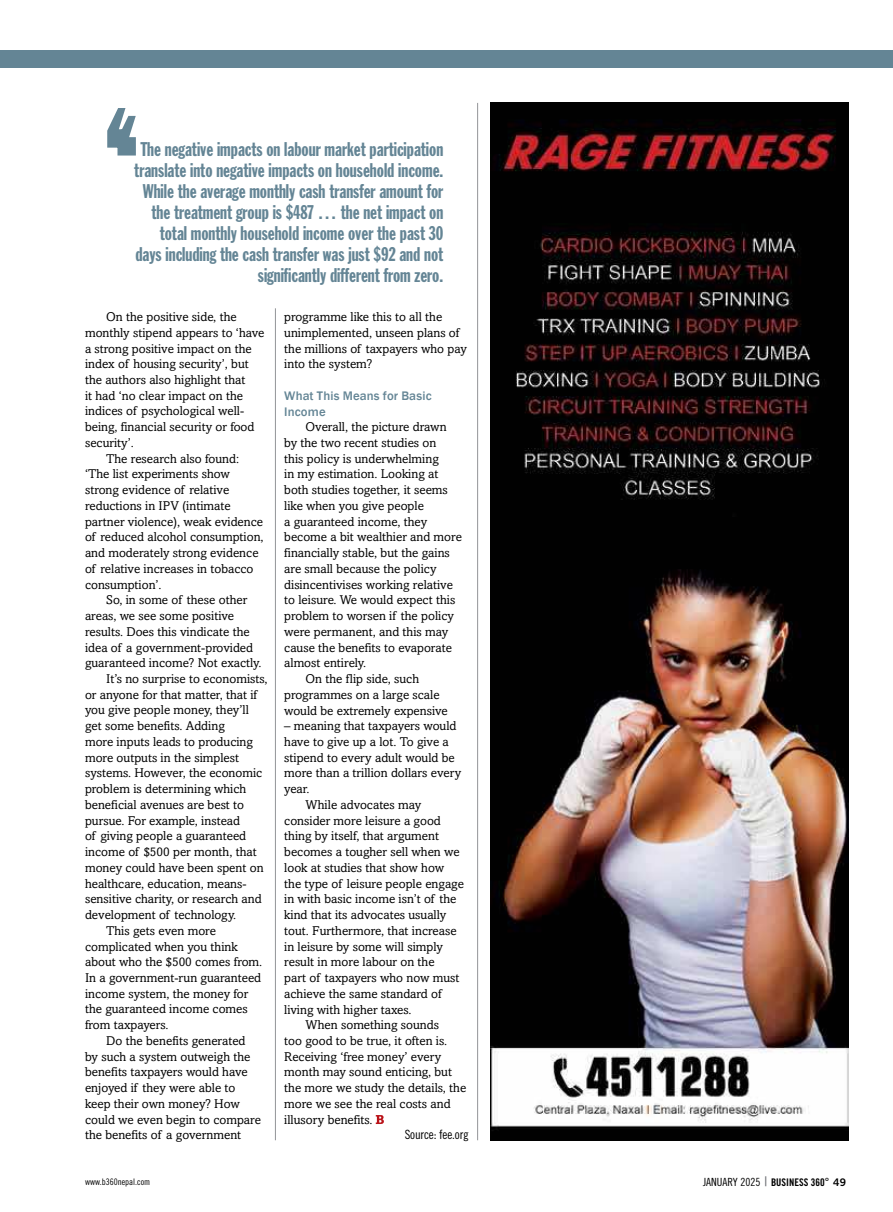
<style>
.page{position:relative;width:893px;height:1212px;background:#fff}
.page>*{position:absolute;margin:0;border:0;box-sizing:border-box;transform-origin:0 0}
.t1{font:19.5px/21px "Franklin Gothic Std Extra Cond";color:#648595;text-align:right}
.t2{font:12.75px/15.8px "Amasis MT Std";color:#000}
.t3{font:500 12.75px/15.8px "Franklin Gothic";letter-spacing:.01em;color:#648595}
.t4{font:12.75px "Trade Gothic LT Std Cn 18";letter-spacing:-.01em;color:#000}
.t5{font:11.25px "Trade Gothic LT Std Cn 18";color:#000}
.t6{font:9px "Trade Gothic LT Std Cn 18";color:#000}
.s1{font-family:"Trade Gothic LT Std Bd Cn 20";font-size:10.5px}
.s2{font-family:"Trade Gothic LT Std Bd Cn 20"}
.s3{font-family:"Trade Gothic LT Std Bd 2";font-size:10.5px}
</style>
<div class="page">
<div style="left:0;top:51px;width:893px;height:17px;background:#648595"></div>
<hr style="left:477px;top:103px;width:1px;height:1037px;background:#939598">
<svg style="left:107px;top:108px;width:29px;height:48px"></svg>
<svg style="left:376px;top:1115px;width:8px;height:9px"></svg>
<hr style="left:275px;top:308px;width:1px;height:832px;background:#939598">
<img style="left:491px;top:103px;width:357px;height:1037px">
<p class="t1" style="left:134px;top:139px;width:310px">The negative impacts on labour market participation translate into negative impacts on household income.<br>While the average monthly cash transfer amount for the treatment group is $487 … the net impact on total monthly household income over the past 30 days including the cash transfer was just $92 and not significantly different from zero.</p>
<p class="t2" style="left:106px;top:310px;width:132px">On the positive side, the</p>
<p class="t2" style="left:85px;top:326px;width:181px">monthly stipend appears to ‘have</p>
<p class="t2" style="left:85px;top:342px;width:168px">a strong positive impact on the</p>
<p class="t2" style="left:85px;top:357px;width:165px">index of housing security’, but</p>
<p class="t2" style="left:85px;top:373px;width:162px">the authors also highlight that</p>
<p class="t2" style="left:85px;top:389px;width:160px">it had ‘no clear impact on the</p>
<p class="t2" style="left:85px;top:404px;width:161px">indices of psychological well-</p>
<p class="t2" style="left:85px;top:420px;width:171px">being, financial security or food</p>
<p class="t2" style="left:85px;top:436px;width:50px">security’.</p>
<p class="t2" style="left:106px;top:452px;width:134px">The research also found:</p>
<p class="t2" style="left:85px;top:467px;width:146px">‘The list experiments show</p>
<p class="t2" style="left:85px;top:483px;width:146px">strong evidence of relative</p>
<p class="t2" style="left:85px;top:499px;width:147px">reductions in IPV (intimate</p>
<p class="t2" style="left:85px;top:515px;width:180px">partner violence), weak evidence</p>
<p class="t2" style="left:85px;top:530px;width:180px">of reduced alcohol consumption,</p>
<p class="t2" style="left:85px;top:546px;width:175px">and moderately strong evidence</p>
<p class="t2" style="left:85px;top:562px;width:170px">of relative increases in tobacco</p>
<p class="t2" style="left:85px;top:578px;width:78px">consumption’.</p>
<p class="t2" style="left:106px;top:593px;width:142px">So, in some of these other</p>
<p class="t2" style="left:85px;top:609px;width:151px">areas, we see some positive</p>
<p class="t2" style="left:85px;top:625px;width:166px">results. Does this vindicate the</p>
<p class="t2" style="left:85px;top:640px;width:170px">idea of a government-provided</p>
<p class="t2" style="left:85px;top:656px;width:178px">guaranteed income? Not exactly.</p>
<p class="t2" style="left:106px;top:672px;width:163px">It’s no surprise to economists,</p>
<p class="t2" style="left:85px;top:688px;width:174px">or anyone for that matter, that if</p>
<p class="t2" style="left:85px;top:703px;width:165px">you give people money, they’ll</p>
<p class="t2" style="left:85px;top:719px;width:141px">get some benefits. Adding</p>
<p class="t2" style="left:85px;top:735px;width:169px">more inputs leads to producing</p>
<p class="t2" style="left:85px;top:751px;width:156px">more outputs in the simplest</p>
<p class="t2" style="left:85px;top:766px;width:179px">systems. However, the economic</p>
<p class="t2" style="left:85px;top:782px;width:163px">problem is determining which</p>
<p class="t2" style="left:85px;top:798px;width:161px">beneficial avenues are best to</p>
<p class="t2" style="left:85px;top:814px;width:157px">pursue. For example, instead</p>
<p class="t2" style="left:85px;top:829px;width:163px">of giving people a guaranteed</p>
<p class="t2" style="left:85px;top:845px;width:173px">income of $500 per month, that</p>
<p class="t2" style="left:85px;top:861px;width:180px">money could have been spent on</p>
<p class="t2" style="left:85px;top:876px;width:163px">healthcare, education, means-</p>
<p class="t2" style="left:85px;top:892px;width:178px">sensitive charity, or research and</p>
<p class="t2" style="left:85px;top:908px;width:153px">development of technology.</p>
<p class="t2" style="left:106px;top:924px;width:111px">This gets even more</p>
<p class="t2" style="left:85px;top:939px;width:154px">complicated when you think</p>
<p class="t2" style="left:85px;top:955px;width:179px">about who the $500 comes from.</p>
<p class="t2" style="left:85px;top:971px;width:178px">In a government-run guaranteed</p>
<p class="t2" style="left:85px;top:987px;width:165px">income system, the money for</p>
<p class="t2" style="left:85px;top:1002px;width:164px">the guaranteed income comes</p>
<p class="t2" style="left:85px;top:1018px;width:85px">from taxpayers.</p>
<p class="t2" style="left:106px;top:1034px;width:141px">Do the benefits generated</p>
<p class="t2" style="left:85px;top:1050px;width:167px">by such a system outweigh the</p>
<p class="t2" style="left:85px;top:1065px;width:164px">benefits taxpayers would have</p>
<p class="t2" style="left:85px;top:1081px;width:152px">enjoyed if they were able to</p>
<p class="t2" style="left:85px;top:1097px;width:156px">keep their own money? How</p>
<p class="t2" style="left:85px;top:1112px;width:177px">could we even begin to compare</p>
<p class="t2" style="left:85px;top:1128px;width:158px">the benefits of a government</p>
<p class="t2" style="left:284px;top:310px;width:184px">programme like this to all the unimplemented, unseen plans of the millions of taxpayers who pay into the system?</p>
<p class="t3" style="left:284px;top:389px;width:149px">What This Means for Basic<br>Income</p>
<p class="t2" style="left:305px;top:420px;width:143px">Overall, the picture drawn</p>
<p class="t2" style="left:284px;top:436px;width:154px">by the two recent studies on</p>
<p class="t2" style="left:284px;top:452px;width:156px">this policy is underwhelming</p>
<p class="t2" style="left:284px;top:467px;width:156px">in my estimation. Looking at</p>
<p class="t2" style="left:284px;top:483px;width:165px">both studies together, it seems</p>
<p class="t2" style="left:284px;top:499px;width:141px">like when you give people</p>
<p class="t2" style="left:284px;top:515px;width:145px">a guaranteed income, they</p>
<p class="t2" style="left:284px;top:530px;width:179px">become a bit wealthier and more</p>
<p class="t2" style="left:284px;top:546px;width:167px">financially stable, but the gains</p>
<p class="t2" style="left:284px;top:562px;width:154px">are small because the policy</p>
<p class="t2" style="left:284px;top:578px;width:170px">disincentivises working relative</p>
<p class="t2" style="left:284px;top:593px;width:173px">to leisure. We would expect this</p>
<p class="t2" style="left:284px;top:609px;width:171px">problem to worsen if the policy</p>
<p class="t2" style="left:284px;top:625px;width:166px">were permanent, and this may</p>
<p class="t2" style="left:284px;top:641px;width:169px">cause the benefits to evaporate</p>
<p class="t2" style="left:284px;top:656px;width:83px">almost entirely.</p>
<p class="t2" style="left:305px;top:672px;width:115px">On the flip side, such</p>
<p class="t2" style="left:284px;top:688px;width:157px">programmes on a large scale</p>
<p class="t2" style="left:284px;top:703px;width:165px">would be extremely expensive</p>
<p class="t2" style="left:284px;top:719px;width:174px">– meaning that taxpayers would</p>
<p class="t2" style="left:284px;top:735px;width:166px">have to give up a lot. To give a</p>
<p class="t2" style="left:284px;top:751px;width:172px">stipend to every adult would be</p>
<p class="t2" style="left:284px;top:766px;width:179px">more than a trillion dollars every</p>
<p class="t2" style="left:284px;top:782px;width:27px">year.</p>
<p class="t2" style="left:305px;top:798px;width:117px">While advocates may</p>
<p class="t2" style="left:284px;top:814px;width:158px">consider more leisure a good</p>
<p class="t2" style="left:284px;top:829px;width:156px">thing by itself, that argument</p>
<p class="t2" style="left:284px;top:845px;width:177px">becomes a tougher sell when we</p>
<p class="t2" style="left:284px;top:861px;width:161px">look at studies that show how</p>
<p class="t2" style="left:284px;top:877px;width:181px">the type of leisure people engage</p>
<p class="t2" style="left:284px;top:892px;width:174px">in with basic income isn’t of the</p>
<p class="t2" style="left:284px;top:908px;width:164px">kind that its advocates usually</p>
<p class="t2" style="left:284px;top:924px;width:174px">tout. Furthermore, that increase</p>
<p class="t2" style="left:284px;top:939px;width:160px">in leisure by some will simply</p>
<p class="t2" style="left:284px;top:955px;width:152px">result in more labour on the</p>
<p class="t2" style="left:284px;top:971px;width:177px">part of taxpayers who now must</p>
<p class="t2" style="left:284px;top:987px;width:159px">achieve the same standard of</p>
<p class="t2" style="left:284px;top:1002px;width:129px">living with higher taxes.</p>
<p class="t2" style="left:305px;top:1018px;width:135px">When something sounds</p>
<p class="t2" style="left:284px;top:1034px;width:164px">too good to be true, it often is.</p>
<p class="t2" style="left:284px;top:1050px;width:159px">Receiving ‘free money’ every</p>
<p class="t2" style="left:284px;top:1065px;width:169px">month may sound enticing, but</p>
<p class="t2" style="left:284px;top:1081px;width:184px">the more we study the details, the</p>
<p class="t2" style="left:284px;top:1097px;width:168px">more we see the real costs and</p>
<p class="t2" style="left:284px;top:1113px;width:90px">illusory benefits.</p>
<p class="t4" style="left:405px;top:1130px;width:66px">Source: fee.org</p>
<p class="t6" style="left:85px;top:1178px;width:67px">www.b360nepal.com</p>
<p class="t5" style="left:703px;top:1178px;width:145px">JANUARY 2025 <span class="s1">BUSINESS 360</span><span class="s2">°</span> <span class="s3">49</span></p>
</div>
